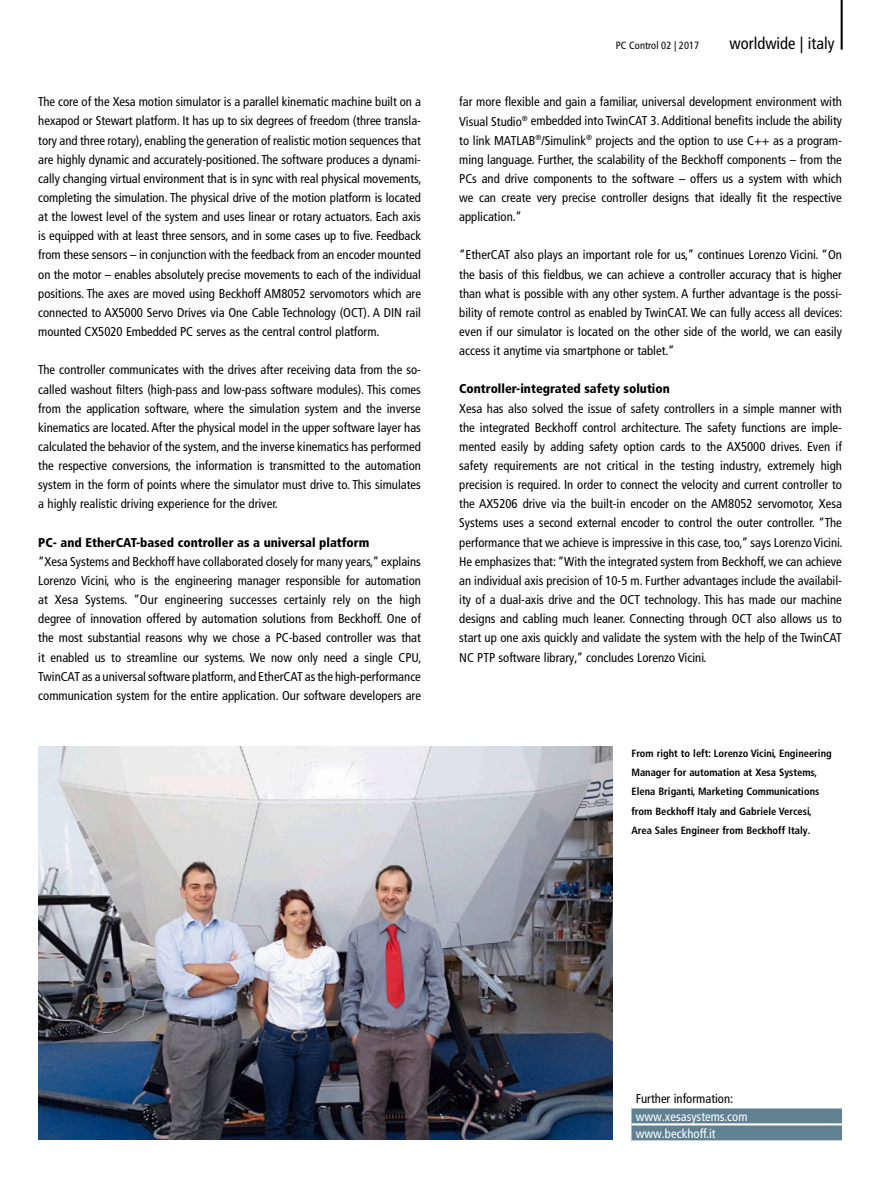
<style>
.page{position:relative;width:893px;height:1191px;background:#fff}
.page>*{position:absolute;margin:0;border:0;box-sizing:border-box;transform-origin:0 0}
.t1{font:300 condensed 61.8px "Frutiger LT Pro";color:#000;scale:.49 1}
.t2{font:condensed 16.5px "Frutiger LT Pro";color:#000}
.t3{font:condensed 12.75px/19.2px "Frutiger LT Pro";color:#000;text-align:justify}
.t4{font:900 condensed 12.75px "Frutiger LT Pro";color:#000}
.t5{font:condensed 12.75px/17px "Frutiger LT Pro";color:#fff}
.t6{font:700 condensed 10.5px/19.2px "Frutiger LT Pro";color:#000}
.t7{font:condensed 10.5px "Frutiger LT Pro";color:#000}
</style>
<div class="page">
<img style="left:38px;top:747px;width:574px;height:393px">
<svg style="left:631px;top:1108px;width:211px;height:32px;background:#658594"></svg>
<hr style="left:631px;top:1123px;width:211px;height:2px;background:#fff">
<p class="t3" style="left:38px;top:92px;width:385px">The core of the Xesa motion simulator is a parallel kinematic machine built on a hexapod or Stewart platform. It has up to six degrees of freedom (three transla&shy;tory and three rotary), enabling the generation of realistic motion sequences that are highly dynamic and accurately-positioned. The software produces a dynami&shy;cally changing virtual environment that is in sync with real physical movements, completing the simulation. The physical drive of the motion platform is located at the lowest level of the system and uses linear or rotary actuators. Each axis is equipped with at least three sensors, and in some cases up to five. Feedback from these sensors – in conjunction with the feedback from an encoder mounted on the motor – enables absolutely precise movements to each of the individual positions. The axes are moved using Beckhoff AM8052 servomotors which are connected to AX5000 Servo Drives via One Cable Technology (OCT). A DIN rail mounted CX5020 Embedded PC serves as the central control platform.</p>
<p class="t3" style="left:38px;top:360px;width:384px">The controller communicates with the drives after receiving data from the so&shy;called washout filters (high-pass and low-pass software modules). This comes from the application software, where the simulation system and the inverse kinematics are located. After the physical model in the upper software layer has calculated the behavior of the system, and the inverse kinematics has performed the respective conversions, the information is transmitted to the automation system in the form of points where the simulator must drive to. This simulates a highly realistic driving experience for the driver.</p>
<p class="t4" style="left:38px;top:534px;width:333px">PC- and EtherCAT-based controller as a universal platform</p>
<p class="t3" style="left:38px;top:552px;width:385px">“Xesa Systems and Beckhoff have collaborated closely for many years,” explains Lorenzo Vicini, who is the engineering manager responsible for automation at Xesa Systems. “Our engineering successes certainly rely on the high degree of innovation offered by automation solutions from Beckhoff. One of the most substantial reasons why we chose a PC-based controller was that it enabled us to streamline our systems. We now only need a single CPU, TwinCAT as a universal software platform, and EtherCAT as the high-performance communication system for the entire application. Our software developers are</p>
<h1 class="t1" style="left:838px;top:-23px;width:15px">|</h1>
<p class="t7" style="left:616px;top:39px;width:85px">PC Control 02 | 2017</p>
<p class="t2" style="left:730px;top:34px;width:106px">worldwide | italy</p>
<p class="t3" style="left:459px;top:93px;width:384px">far more flexible and gain a familiar, universal development environment with Visual Studio<sup>®</sup> embedded into TwinCAT 3. Additional benefits include the ability to link MATLAB<sup>®</sup>/Simulink<sup>®</sup> projects and the option to use C++ as a program&shy;ming language. Further, the scalability of the Beckhoff components – from the PCs and drive components to the software – offers us a system with which we can create very precise controller designs that ideally fit the respective application.”</p>
<p class="t3" style="left:459px;top:245px;width:385px">“EtherCAT also plays an important role for us,” continues Lorenzo Vicini. “On the basis of this fieldbus, we can achieve a controller accuracy that is higher than what is possible with any other system. A further advantage is the possi&shy;bility of remote control as enabled by TwinCAT. We can fully access all devices: even if our simulator is located on the other side of the world, we can easily access it anytime via smartphone or tablet.”</p>
<p class="t4" style="left:459px;top:381px;width:212px">Controller-integrated safety solution</p>
<p class="t3" style="left:459px;top:399px;width:385px">Xesa has also solved the issue of safety controllers in a simple manner with the integrated Beckhoff control architecture. The safety functions are imple&shy;mented easily by adding safety option cards to the AX5000 drives. Even if safety requirements are not critical in the testing industry, extremely high precision is required. In order to connect the velocity and current controller to the AX5206 drive via the built-in encoder on the AM8052 servomotor, Xesa Systems uses a second external encoder to control the outer controller. “The performance that we achieve is impressive in this case, too,” says Lorenzo Vicini.<br>He emphasizes that: “With the integrated system from Beckhoff, we can achieve an individual axis precision of 10-5 m. Further advantages include the availabil&shy;ity of a dual-axis drive and the OCT technology. This has made our machine designs and cabling much leaner. Connecting through OCT also allows us to start up one axis quickly and validate the system with the help of the TwinCAT NC PTP software library,” concludes Lorenzo Vicini.</p>
<p class="t6" style="left:631px;top:744px;width:202px">From right to left: Lorenzo Vicini, Engineering Manager for automation at Xesa Systems, Elena Briganti, Marketing Communications from Beckhoff Italy and Gabriele Vercesi, Area Sales Engineer from Beckhoff Italy.</p>
<p class="t3" style="left:636px;top:1089px;width:99px">Further information:</p>
<p class="t5" style="left:636px;top:1107px;width:113px">www.xesasystems.com www.beckhoff.it</p>
</div>
